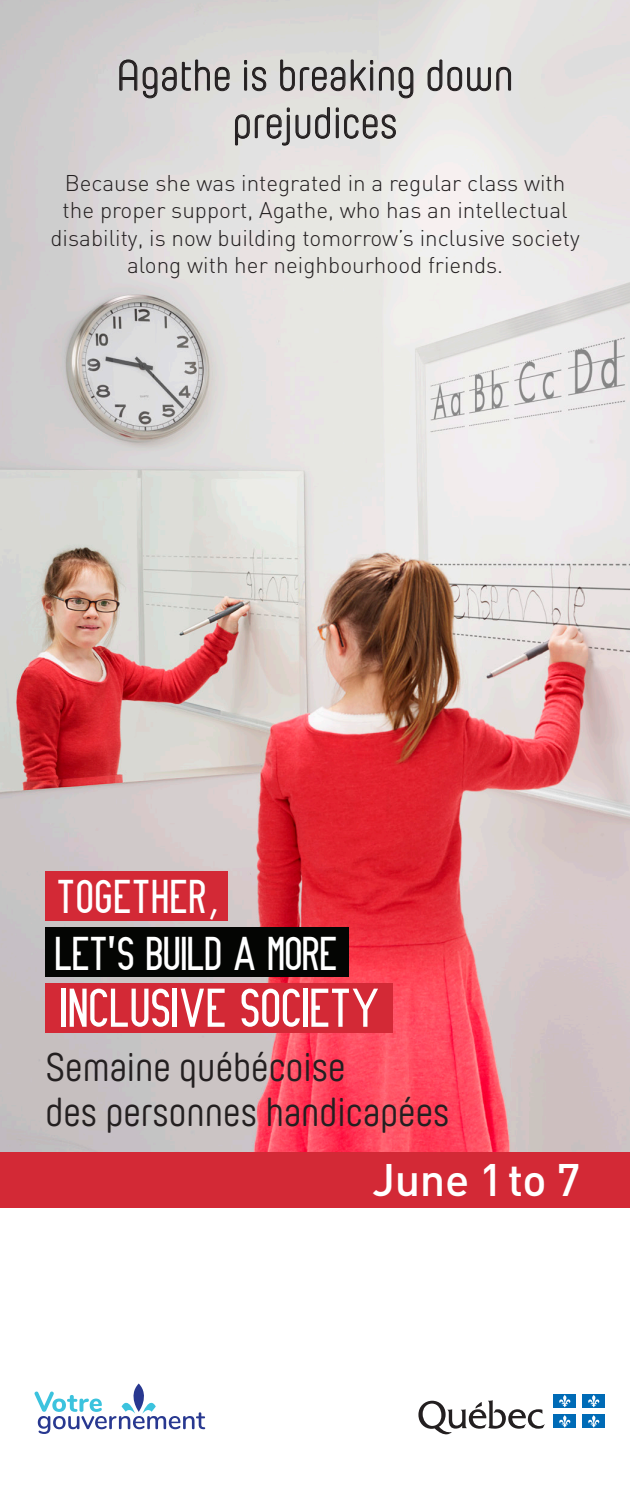
<style>
.page{position:relative;width:630px;height:1485px;background:#fff}
.page>*{position:absolute;margin:0;border:0;box-sizing:border-box;transform-origin:0 0}
.t1{font:50.75px "Nue Gothic";letter-spacing:.01em;color:#fff}
.t2{font:500 45px "DIN";letter-spacing:-.01em;color:#fff}
.t3{font:44.25px "Nue Gothic";color:#fff}
.t4{font:44.25px "Nue Gothic";letter-spacing:.03em;color:#fff}
.t5{font:300 42.5px/47.5px "Yummo";color:#231f20;text-align:center}
.t6{font:40px/45px "Yummo";letter-spacing:-.015em;color:#231f20}
.t7{font:300 22.5px/27.5px "DIN";color:#231f20;text-align:center}
.s1{font-family:"Futura SCTOT"}
.s2{font-family:"Verdana";font-style:italic}
</style>
<div class="page">
<img style="left:0;top:0;width:630px;height:1152px">
<div style="left:0;top:1152px;width:630px;height:56px;background:#d32936"></div>
<svg style="left:119px;top:60px;width:18px;height:31px"></svg>
<svg style="left:143px;top:60px;width:87px;height:38px;background:#b8b6b5"></svg>
<svg style="left:244px;top:60px;width:22px;height:31px"></svg>
<svg style="left:280px;top:60px;width:65px;height:31px;background:#b5b4b3"></svg>
<svg style="left:351px;top:60px;width:22px;height:31px"></svg>
<svg style="left:379px;top:67px;width:34px;height:31px"></svg>
<svg style="left:428px;top:60px;width:83px;height:31px;background:#bfbebd"></svg>
<svg style="left:235px;top:107px;width:55px;height:39px;background:#bebdbb"></svg>
<svg style="left:296px;top:107px;width:34px;height:32px"></svg>
<svg style="left:336px;top:108px;width:60px;height:31px;background:#bbbab8"></svg>
<div style="left:45px;top:872px;width:183px;height:49px;background:#d32936"></div>
<div style="left:45px;top:983px;width:347px;height:50px;background:#d32936"></div>
<div style="left:45px;top:927px;width:303px;height:50px;background:#040503"></div>
<svg style="left:418px;top:1400px;width:127px;height:35px"></svg>
<div style="left:554px;top:1394px;width:22px;height:14px;background:#006bb6"></div>
<svg style="left:559px;top:1395px;width:12px;height:12px"></svg>
<div style="left:583px;top:1394px;width:22px;height:14px;background:#006bb6"></div>
<svg style="left:588px;top:1395px;width:12px;height:12px"></svg>
<div style="left:554px;top:1414px;width:22px;height:14px;background:#006bb6"></div>
<svg style="left:559px;top:1415px;width:12px;height:13px"></svg>
<div style="left:583px;top:1414px;width:22px;height:14px;background:#006bb6"></div>
<svg style="left:588px;top:1415px;width:12px;height:13px"></svg>
<svg style="left:35px;top:1384px;width:170px;height:50px"></svg>
<h3 class="t5" style="left:116px;top:51px;width:399px">Agathe is breaking down prejudices</h3>
<p class="t7" style="left:50px;top:168px;width:531px">Because she was integrated in a regular class with the proper support, Agathe, who has an intellectual disability, is now building tomorrow’s inclusive society along with her neighbourhood friends.</p>
<h3 class="t4" style="left:59px;top:877px;width:162px">TOGETHER<span class="s1">,</span></h3>
<h3 class="t3" style="left:56px;top:935px;width:284px">LET<span class="s2">’</span>S BUILD A MORE</h3>
<h1 class="t1" style="left:62px;top:986px;width:321px">INCLUSIVE SOCIETY</h1>
<h3 class="t6" style="left:45px;top:1043px;width:406px">Semaine québécoise<br>des personnes handicapées</h3>
<h2 class="t2" style="left:373px;top:1151px;width:209px">June 1 to 7</h2>
</div>
